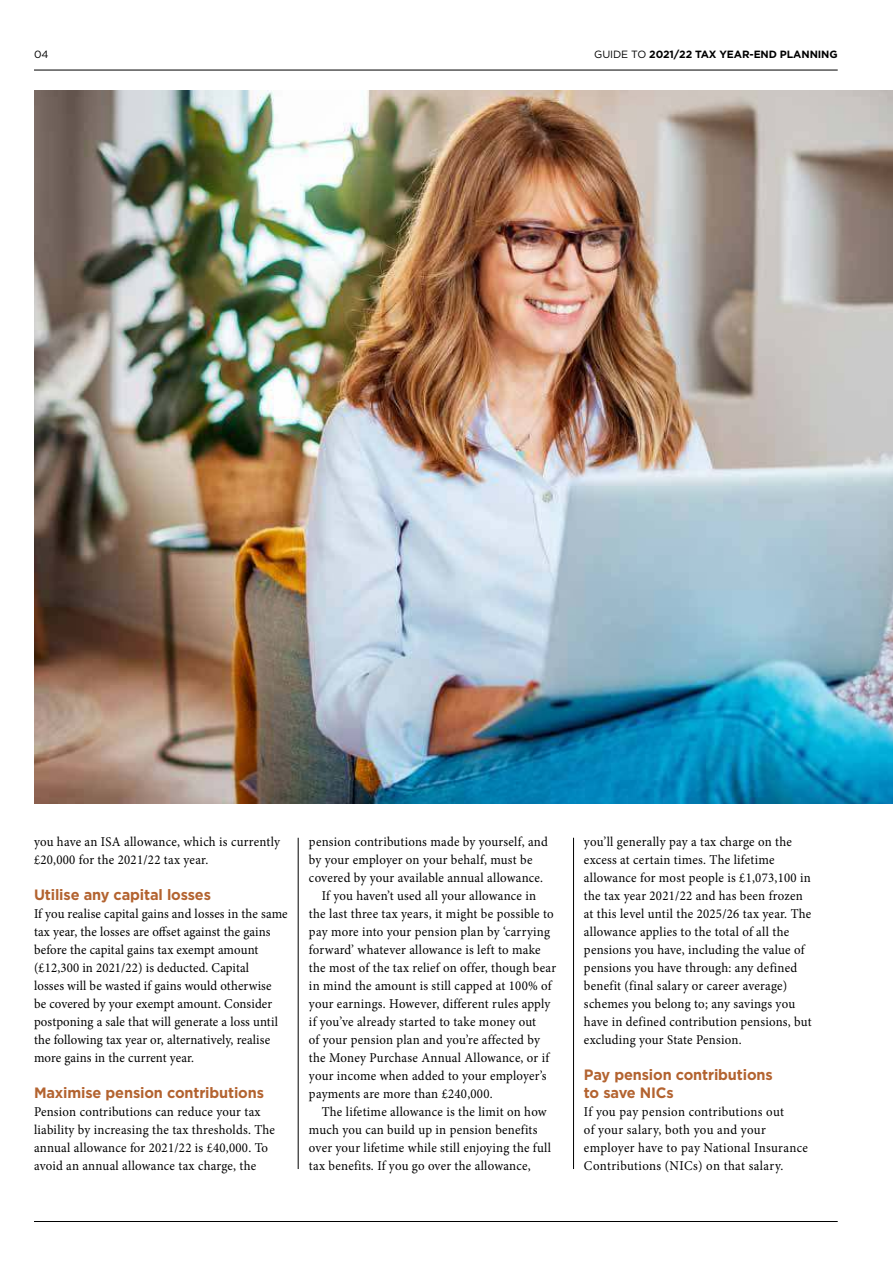
<style>
.page{position:relative;width:893px;height:1263px;background:#fff}
.page>*{position:absolute;margin:0;border:0;box-sizing:border-box;transform-origin:0 0}
.t1{font:700 15px/18px "Gotham HTF";letter-spacing:-.01em;color:#b36330}
.t2{font:13.5px/18px "Minion Pro";letter-spacing:.015em;color:#000;scale:.95 1}
.t3{font:700 10.5px "Gotham HTF";letter-spacing:-.01em;color:#000}
.t4{font:10.5px "Gotham HTF";color:#000}
.s1{font-weight:400}
</style>
<div class="page">
<img style="left:34px;top:91px;width:859px;height:713px">
<hr style="left:298px;top:838px;width:1px;height:331px;background:#000">
<hr style="left:573px;top:838px;width:1px;height:331px;background:#000">
<hr style="left:34px;top:70px;width:804px;height:1px;background:#000">
<hr style="left:34px;top:1221px;width:804px;height:1px;background:#000">
<p class="t4" style="left:34px;top:50px;width:16px">04</p>
<p class="t3" style="left:594px;top:50px;width:245px"><span class="s1">GUIDE TO</span> 2021/22 TAX YEAR-END PLANNING</p>
<p class="t2" style="left:34px;top:834px;width:260px">you have an ISA allowance, which is currently £20,000 for the 2021/22 tax year.</p>
<p class="t1" style="left:34px;top:886px;width:179px">Utilise any capital losses</p>
<p class="t2" style="left:34px;top:906px;width:269px">If you realise capital gains and losses in the same tax year, the losses are offset against the gains before the capital gains tax exempt amount (£12,300 in 2021/22) is deducted. Capital<br>losses will be wasted if gains would otherwise<br>be covered by your exempt amount. Consider postponing a sale that will generate a loss until the following tax year or, alternatively, realise more gains in the current year.</p>
<p class="t1" style="left:34px;top:1084px;width:231px">Maximise pension contributions</p>
<p class="t2" style="left:34px;top:1104px;width:255px">Pension contributions can reduce your tax liability by increasing the tax thresholds. The annual allowance for 2021/22 is £40,000. To avoid an annual allowance tax charge, the</p>
<p class="t2" style="left:309px;top:834px;width:253px">pension contributions made by yourself, and</p>
<p class="t2" style="left:309px;top:852px;width:237px">by your employer on your behalf, must be</p>
<p class="t2" style="left:309px;top:870px;width:248px">covered by your available annual allowance.</p>
<p class="t2" style="left:322px;top:888px;width:227px">If you haven’t used all your allowance in</p>
<p class="t2" style="left:309px;top:906px;width:259px">the last three tax years, it might be possible to</p>
<p class="t2" style="left:309px;top:924px;width:255px">pay more into your pension plan by ‘carrying</p>
<p class="t2" style="left:309px;top:942px;width:245px">forward’ whatever allowance is left to make</p>
<p class="t2" style="left:309px;top:960px;width:262px">the most of the tax relief on offer, though bear</p>
<p class="t2" style="left:309px;top:978px;width:257px">in mind the amount is still capped at 100% of</p>
<p class="t2" style="left:309px;top:996px;width:256px">your earnings. However, different rules apply</p>
<p class="t2" style="left:309px;top:1014px;width:241px">if you’ve already started to take money out</p>
<p class="t2" style="left:309px;top:1032px;width:245px">of your pension plan and you’re affected by</p>
<p class="t2" style="left:309px;top:1050px;width:254px">the Money Purchase Annual Allowance, or if</p>
<p class="t2" style="left:309px;top:1068px;width:251px">your income when added to your employer’s</p>
<p class="t2" style="left:309px;top:1086px;width:195px">payments are more than £240,000.</p>
<p class="t2" style="left:322px;top:1104px;width:238px">The lifetime allowance is the limit on how</p>
<p class="t2" style="left:309px;top:1122px;width:242px">much you can build up in pension benefits</p>
<p class="t2" style="left:309px;top:1140px;width:256px">over your lifetime while still enjoying the full</p>
<p class="t2" style="left:309px;top:1158px;width:235px">tax benefits. If you go over the allowance,</p>
<p class="t2" style="left:584px;top:834px;width:241px">you’ll generally pay a tax charge on the excess at certain times. The lifetime allowance for most people is £1,073,100 in the tax year 2021/22 and has been frozen at this level until the 2025/26 tax year. The allowance applies to the total of all the pensions you have, including the value of pensions you have through: any defined benefit (final salary or career average) schemes you belong to; any savings you have in defined contribution pensions, but excluding your State Pension.</p>
<p class="t1" style="left:584px;top:1066px;width:190px">Pay pension contributions to save NICs</p>
<p class="t2" style="left:584px;top:1104px;width:237px">If you pay pension contributions out<br>of your salary, both you and your employer have to pay National Insurance Contributions (NICs) on that salary.</p>
</div>
